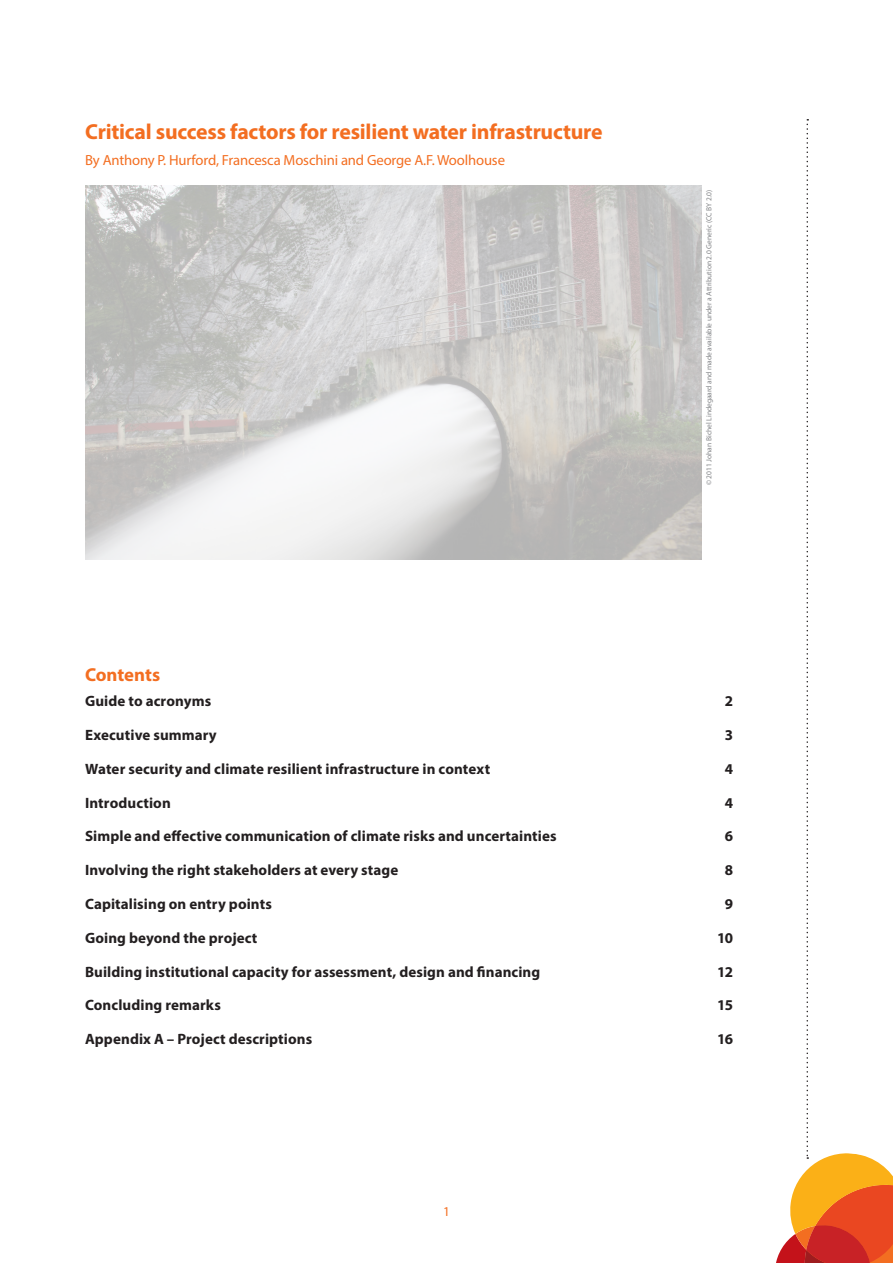
<style>
.page{position:relative;width:893px;height:1263px;background:#fff}
.page>*{position:absolute;margin:0;border:0;box-sizing:border-box;transform-origin:0 0}
.PUBLICATION_TITLE_ti{font:700 21.75px "Myriad Pro";letter-spacing:-.01em;color:#f36e21}
.t1{font:700 18.75px "Myriad Pro";letter-spacing:-.005em;color:#f36e21}
.ToC1{font:700 15px "Myriad Pro";letter-spacing:.005em;color:#231f20}
.AUTHOR_NAMES_title_p{font:14.7px "Myriad Pro";letter-spacing:-.01em;color:#f36e21}
.PAGE_NUMBER{font:13.5px "Myriad Pro";color:#f36e21}
.PHOTO_CREDIT{font:7.5px "Myriad Pro";color:#808285}
</style>
<div class="page">
<svg style="left:776px;top:119px;width:117px;height:1144px"></svg>
<img style="left:85px;top:186px;width:617px;height:374px">
<p class="PUBLICATION_TITLE_ti" style="left:85px;top:118px;width:519px">Critical success factors for resilient water infrastructure</p>
<p class="AUTHOR_NAMES_title_p" style="left:85px;top:151px;width:421px">By Anthony P. Hurford, Francesca Moschini and George A.F. Woolhouse</p>
<p class="PHOTO_CREDIT" style="left:704px;top:485px;width:297px;rotate:-90deg">© 2011 Johan Bichel Lindegaard and made available under a Attribution 2.0 Generic (CC BY 2.0)</p>
<p class="t1" style="left:85px;top:663px;width:77px">Contents</p>
<p class="ToC1" style="left:85px;top:692px;width:128px">Guide to acronyms</p>
<p class="ToC1" style="left:725px;top:692px;width:10px">2</p>
<p class="ToC1" style="left:85px;top:725px;width:133px">Executive summary</p>
<p class="ToC1" style="left:725px;top:725px;width:10px">3</p>
<p class="ToC1" style="left:85px;top:759px;width:407px">Water security and climate resilient infrastructure in context</p>
<p class="ToC1" style="left:725px;top:759px;width:10px">4</p>
<p class="ToC1" style="left:85px;top:793px;width:87px">Introduction</p>
<p class="ToC1" style="left:725px;top:793px;width:10px">4</p>
<p class="ToC1" style="left:85px;top:827px;width:473px">Simple and effective communication of climate risks and uncertainties</p>
<p class="ToC1" style="left:725px;top:827px;width:10px">6</p>
<p class="ToC1" style="left:85px;top:860px;width:315px">Involving the right stakeholders at every stage</p>
<p class="ToC1" style="left:725px;top:860px;width:10px">8</p>
<p class="ToC1" style="left:85px;top:894px;width:188px">Capitalising on entry points</p>
<p class="ToC1" style="left:725px;top:894px;width:10px">9</p>
<p class="ToC1" style="left:85px;top:928px;width:174px">Going beyond the project</p>
<p class="ToC1" style="left:717px;top:928px;width:18px">10</p>
<p class="ToC1" style="left:85px;top:962px;width:457px">Building institutional capacity for assessment, design and financing</p>
<p class="ToC1" style="left:717px;top:962px;width:17px">12</p>
<p class="ToC1" style="left:85px;top:995px;width:137px">Concluding remarks</p>
<p class="ToC1" style="left:717px;top:995px;width:17px">15</p>
<p class="ToC1" style="left:85px;top:1029px;width:229px">Appendix A – Project descriptions</p>
<p class="ToC1" style="left:717px;top:1029px;width:18px">16</p>
<p class="PAGE_NUMBER" style="left:443px;top:1203px;width:8px">1</p>
</div>
